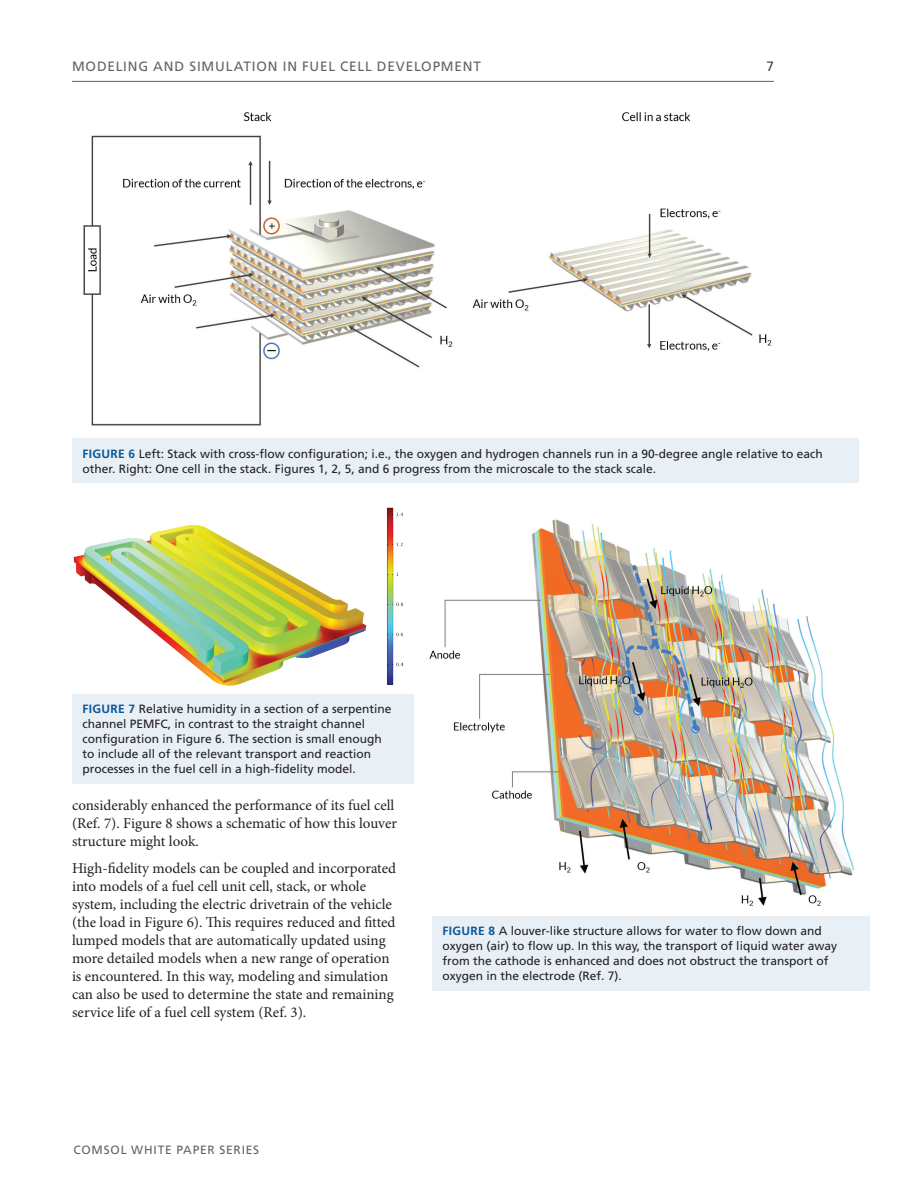
<style>
.page{position:relative;width:918px;height:1188px;background:#fff}
.page>*{position:absolute;margin:0;border:0;box-sizing:border-box;transform-origin:0 0}
.t1{font:15px/18px "Minion Pro";color:#231f20}
.t2{font:13.5px "Frutiger LT Std";letter-spacing:.06em;color:#636366}
.t3{font:13.5px "Frutiger LT Std";color:#3e3e3f}
.t4{font:12px/15px "Frutiger LT Std";color:#231f20}
.t5{font:12px "Frutiger LT Std";letter-spacing:.065em;color:#636366}
.s1{font-weight:700;color:#0b5798}
</style>
<div class="page">
<hr style="left:72px;top:81px;width:702px;height:1px;background:#636366">
<img style="left:83px;top:135px;width:370px;height:291px">
<img style="left:472px;top:208px;width:300px;height:144px">
<img style="left:244px;top:112px;width:28px;height:10px">
<img style="left:622px;top:112px;width:68px;height:10px">
<div style="left:72px;top:438px;width:787px;height:45px;background:#e8f0f6"></div>
<img style="left:73px;top:507px;width:331px;height:179px">
<div style="left:432px;top:916px;width:437px;height:75px;background:#e8f0f6"></div>
<div style="left:72px;top:694px;width:342px;height:90px;background:#e8f0f6"></div>
<img style="left:429px;top:519px;width:425px;height:387px">
<p class="t2" style="left:72px;top:58px;width:410px">MODELING AND SIMULATION IN FUEL CELL DEVELOPMENT</p>
<p class="t3" style="left:766px;top:58px;width:9px">7</p>
<p class="t4" style="left:82px;top:446px;width:742px"><span class="s1">FIGURE 6</span> Left: Stack with cross-flow configuration; i.e., the oxygen and hydrogen channels run in a 90-degree angle relative to each other. Right: One cell in the stack. Figures 1, 2, 5, and 6 progress from the microscale to the stack scale.</p>
<p class="t4" style="left:82px;top:702px;width:311px"><span class="s1">FIGURE 7</span> Relative humidity in a section of a serpentine channel PEMFC, in contrast to the straight channel configuration in Figure 6. The section is small enough to include all of the relevant transport and reaction processes in the fuel cell in a high-fidelity model.</p>
<p class="t1" style="left:72px;top:796px;width:326px">considerably enhanced the performance of its fuel cell (Ref. 7). Figure 8 shows a schematic of how this louver structure might look.</p>
<p class="t1" style="left:72px;top:859px;width:326px">High-fidelity models can be coupled and incorporated into models of a fuel cell unit cell, stack, or whole system, including the electric drivetrain of the vehicle (the load in Figure 6). This requires reduced and fitted lumped models that are automatically updated using more detailed models when a new range of operation is encountered. In this way, modeling and simulation can also be used to determine the state and remaining service life of a fuel cell system (Ref. 3).</p>
<p class="t4" style="left:442px;top:924px;width:396px"><span class="s1">FIGURE 8</span> A louver-like structure allows for water to flow down and oxygen (air) to flow up. In this way, the transport of liquid water away from the cathode is enhanced and does not obstruct the transport of oxygen in the electrode (Ref. 7).</p>
<p class="t5" style="left:74px;top:1143px;width:187px">COMSOL WHITE PAPER SERIES</p>
</div>
